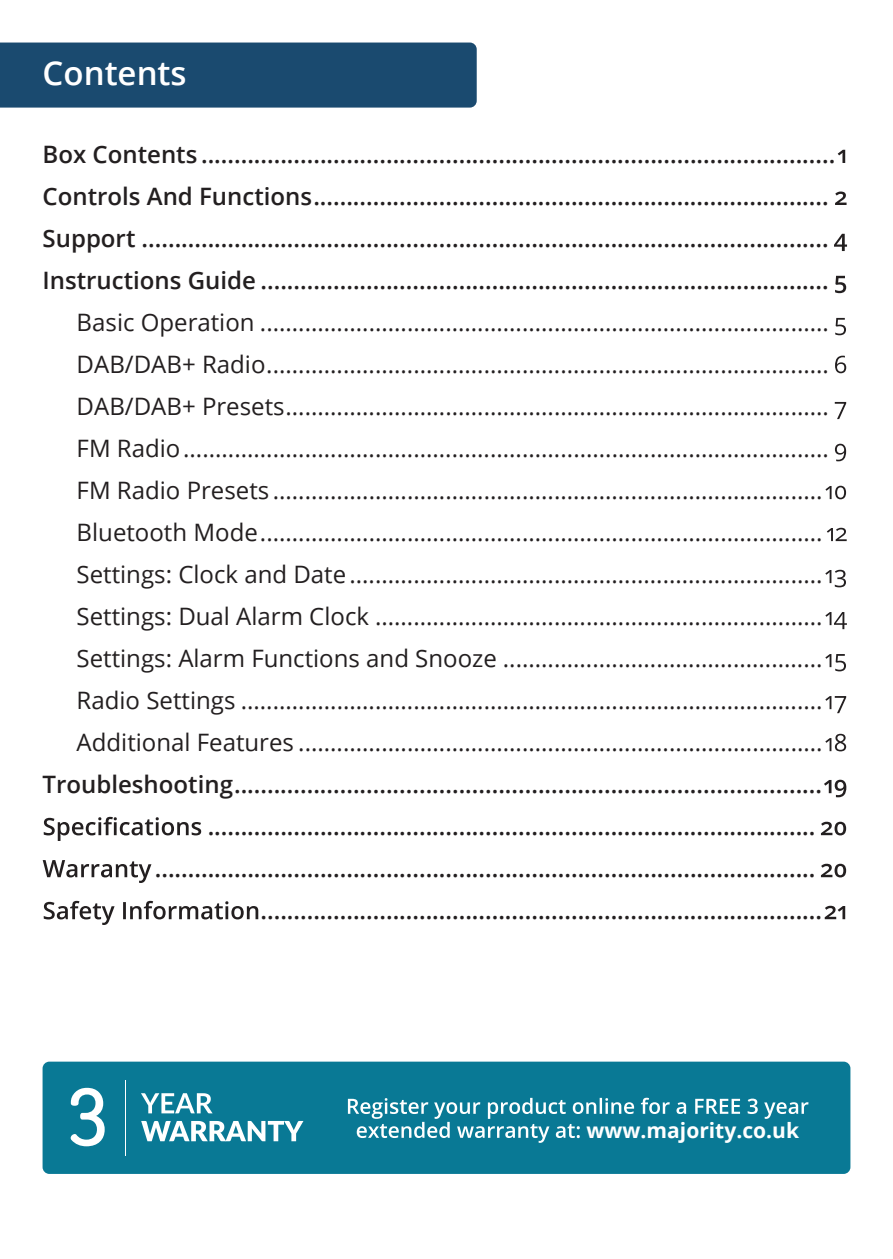
<style>
.page{position:relative;width:893px;height:1259px;background:#fff}
.page>*{position:absolute;margin:0;border:0;box-sizing:border-box;transform-origin:0 0}
.t1{font:600 33px "Open Sans";color:#fff}
.t2{font:24px/42px "Open Sans";color:#231f20}
.t3{font:600 24px/42px "Open Sans";color:#231f20}
.t4{font:700 21px "Open Sans";color:#fff}
</style>
<div class="page">
<svg style="left:837px;top:150px;width:7px;height:13px"></svg>
<svg style="left:835px;top:191px;width:11px;height:14px"></svg>
<svg style="left:834px;top:234px;width:12px;height:17px"></svg>
<svg style="left:835px;top:276px;width:10px;height:17px"></svg>
<svg style="left:835px;top:318px;width:10px;height:17px"></svg>
<svg style="left:835px;top:356px;width:10px;height:17px"></svg>
<svg style="left:834px;top:402px;width:11px;height:17px"></svg>
<svg style="left:834px;top:444px;width:11px;height:17px"></svg>
<svg style="left:825px;top:486px;width:20px;height:13px"></svg>
<svg style="left:827px;top:528px;width:19px;height:13px"></svg>
<svg style="left:825px;top:570px;width:20px;height:17px"></svg>
<svg style="left:825px;top:612px;width:21px;height:17px"></svg>
<svg style="left:825px;top:654px;width:20px;height:17px"></svg>
<svg style="left:825px;top:696px;width:20px;height:17px"></svg>
<svg style="left:825px;top:734px;width:20px;height:17px"></svg>
<svg style="left:824px;top:779px;width:21px;height:18px"></svg>
<svg style="left:44px;top:817px;width:157px;height:24px"></svg>
<svg style="left:820px;top:821px;width:25px;height:14px"></svg>
<svg style="left:43px;top:860px;width:108px;height:23px"></svg>
<svg style="left:820px;top:863px;width:25px;height:14px"></svg>
<svg style="left:44px;top:901px;width:214px;height:24px"></svg>
<svg style="left:824px;top:905px;width:20px;height:14px"></svg>
<div style="left:0;top:43px;width:476px;height:65px;background:#1a4a6f"></div>
<div style="left:43px;top:1061px;width:807px;height:113px;background:#097995;border-radius:7px"></div>
<svg style="left:348px;top:1097px;width:460px;height:45px"></svg>
<svg style="left:71px;top:1087px;width:34px;height:59px"></svg>
<svg style="left:141px;top:1093px;width:71px;height:20px"></svg>
<svg style="left:141px;top:1121px;width:162px;height:20px"></svg>
<hr style="left:125px;top:1079px;width:1px;height:76px;background:#fff">
<h1 class="t1" style="left:43px;top:60px;width:146px">Contents</h1>
<p class="t3" style="left:43px;top:136px;width:793px">Box Contents ................................................................................................<br>Controls And Functions ..............................................................................<br>Support ........................................................................................................<br>Instructions Guide ......................................................................................</p>
<p class="t2" style="left:77px;top:304px;width:753px">Basic Operation .........................................................................................<br>DAB/DAB+ Radio ........................................................................................<br>DAB/DAB+ Presets .....................................................................................<br>FM Radio .....................................................................................................<br>FM Radio Presets ......................................................................................<br>Bluetooth Mode ........................................................................................<br>Settings: Clock and Date ..........................................................................<br>Settings: Dual Alarm Clock ......................................................................<br>Settings: Alarm Functions and Snooze ..................................................<br>Radio Settings ...........................................................................................<br>Additional Features ..................................................................................</p>
<p class="t3" style="left:43px;top:766px;width:780px;text-align:right">Troubleshooting ......................................................................................... ............................................................................................ .................................................................................................... .....................................................................................</p>
<p class="t4" style="left:586px;top:1122px;width:214px">www.majority.co.uk</p>
</div>
